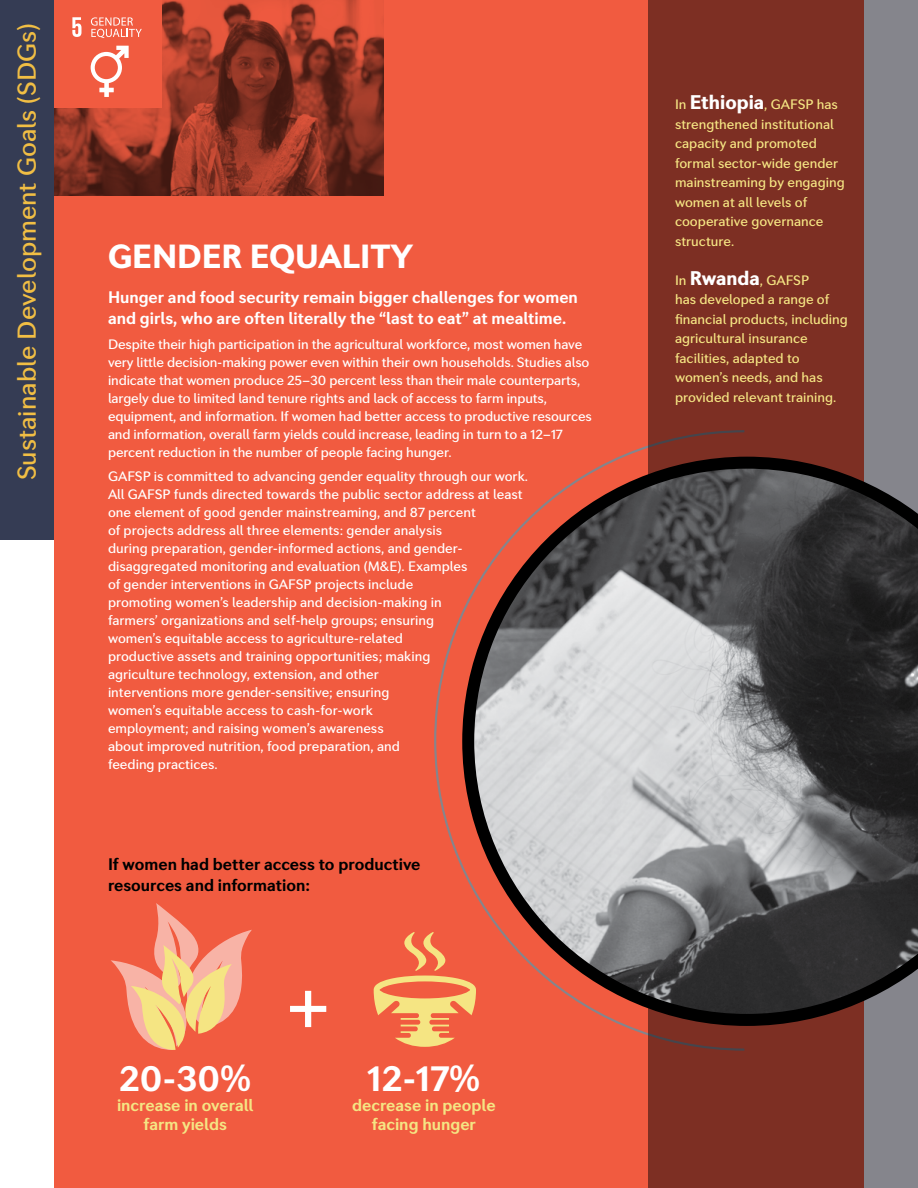
<style>
.page{position:relative;width:918px;height:1188px;background:#fff}
.page>*{position:absolute;margin:0;border:0;box-sizing:border-box;transform-origin:0 0}
.t1{font:72px "Seconda";color:#fff}
.Body_1{font:700 36px "Seconda";color:#fff}
.Subhead_1{font:800 33px "Seconda";color:#fff}
.t2{font:500 25.5px "Seconda";color:#f1be44}
.Callout_2{font:700 16.5px/21px "Seconda";color:#fff}
.Callout_2-2{font:700 16.5px/21px "Seconda";color:#000}
.Body_1-2{font:700 16.5px/19.5px "Seconda";color:#f5e583;text-align:center}
.Body_1-3{font:500 13.5px/18px "Seconda";color:#fff}
.Body_1-4{font:500 13.5px/19.5px "Seconda";color:#f5e583}
.s1{font-weight:800;font-size:19.5px;color:#fff}
</style>
<div class="page">
<div style="left:54px;top:0;width:810px;height:1188px;background:#f15b40"></div>
<img style="left:54px;top:0;width:329px;height:196px">
<div style="left:54px;top:0;width:108px;height:108px;background:#f15b40"></div>
<svg style="left:434px;top:445px;width:214px;height:591px"></svg>
<svg style="left:648px;top:0;width:270px;height:1188px;background:#7e4038"></svg>
<div style="left:0;top:0;width:54px;height:540px;background:#353c54"></div>
<svg style="left:72px;top:17px;width:10px;height:20px"></svg>
<svg style="left:91px;top:46px;width:38px;height:51px"></svg>
<svg style="left:91px;top:17px;width:51px;height:21px"></svg>
<svg style="left:462px;top:457px;width:456px;height:569px;background:#826e6c"></svg>
<svg style="left:111px;top:903px;width:141px;height:147px"></svg>
<svg style="left:374px;top:932px;width:102px;height:115px"></svg>
<p class="t2" style="left:11px;top:480px;width:458px;rotate:-90deg">Sustainable Development Goals (SDGs)</p>
<p class="Subhead_1" style="left:108px;top:236px;width:306px">GENDER EQUALITY</p>
<p class="Callout_2" style="left:108px;top:287px;width:471px">Hunger and food security remain bigger challenges for women and girls, who are often literally the “last to eat” at mealtime.</p>
<p class="Body_1-3" style="left:108px;top:335px;width:485px">Despite their high participation in the agricultural workforce, most women have very little decision-making power even within their own households. Studies also indicate that women produce 25–30 percent less than their male counterparts, largely due to limited land tenure rights and lack of access to farm inputs, equipment, and information. If women had better access to productive resources and information, overall farm yields could increase, leading in turn to a 12–17 percent reduction in the number of people facing hunger.</p>
<p class="Body_1-3" style="left:108px;top:468px;width:421px">GAFSP is committed to advancing gender equality through our work.<br>All GAFSP funds directed towards the public sector address at least one element of good gender mainstreaming, and 87 percent<br>of projects address all three elements: gender analysis<br>during preparation, gender-informed actions, and gender&shy;disaggregated monitoring and evaluation (M&amp;E). Examples<br>of gender interventions in GAFSP projects include<br>promoting women’s leadership and decision-making in<br>farmers’ organizations and self-help groups; ensuring<br>women’s equitable access to agriculture-related<br>productive assets and training opportunities; making<br>agriculture technology, extension, and other<br>interventions more gender-sensitive; ensuring<br>women’s equitable access to cash-for-work<br>employment; and raising women’s awareness<br>about improved nutrition, food preparation, and<br>feeding practices.</p>
<p class="Callout_2-2" style="left:108px;top:854px;width:314px">If women had better access to productive resources and information:</p>
<p class="Body_1" style="left:119px;top:1056px;width:134px">20-30%</p>
<p class="Body_1-2" style="left:117px;top:1096px;width:138px">increase in overall</p>
<p class="Body_1-2" style="left:144px;top:1115px;width:85px">farm yields</p>
<p class="t1" style="left:287px;top:961px;width:43px">+</p>
<p class="Body_1" style="left:367px;top:1056px;width:114px">12-17%</p>
<p class="Body_1-2" style="left:352px;top:1096px;width:145px">decrease in people facing hunger</p>
<p class="Body_1-4" style="left:675px;top:95px;width:171px">In <span class="s1">Ethiopia</span>, GAFSP has strengthened institutional capacity and promoted formal sector-wide gender mainstreaming by engaging women at all levels of cooperative governance structure.</p>
<p class="Body_1-4" style="left:675px;top:271px;width:174px">In <span class="s1">Rwanda</span>, GAFSP<br>has developed a range of financial products, including agricultural insurance facilities, adapted to women’s needs, and has provided relevant training.</p>
</div>
